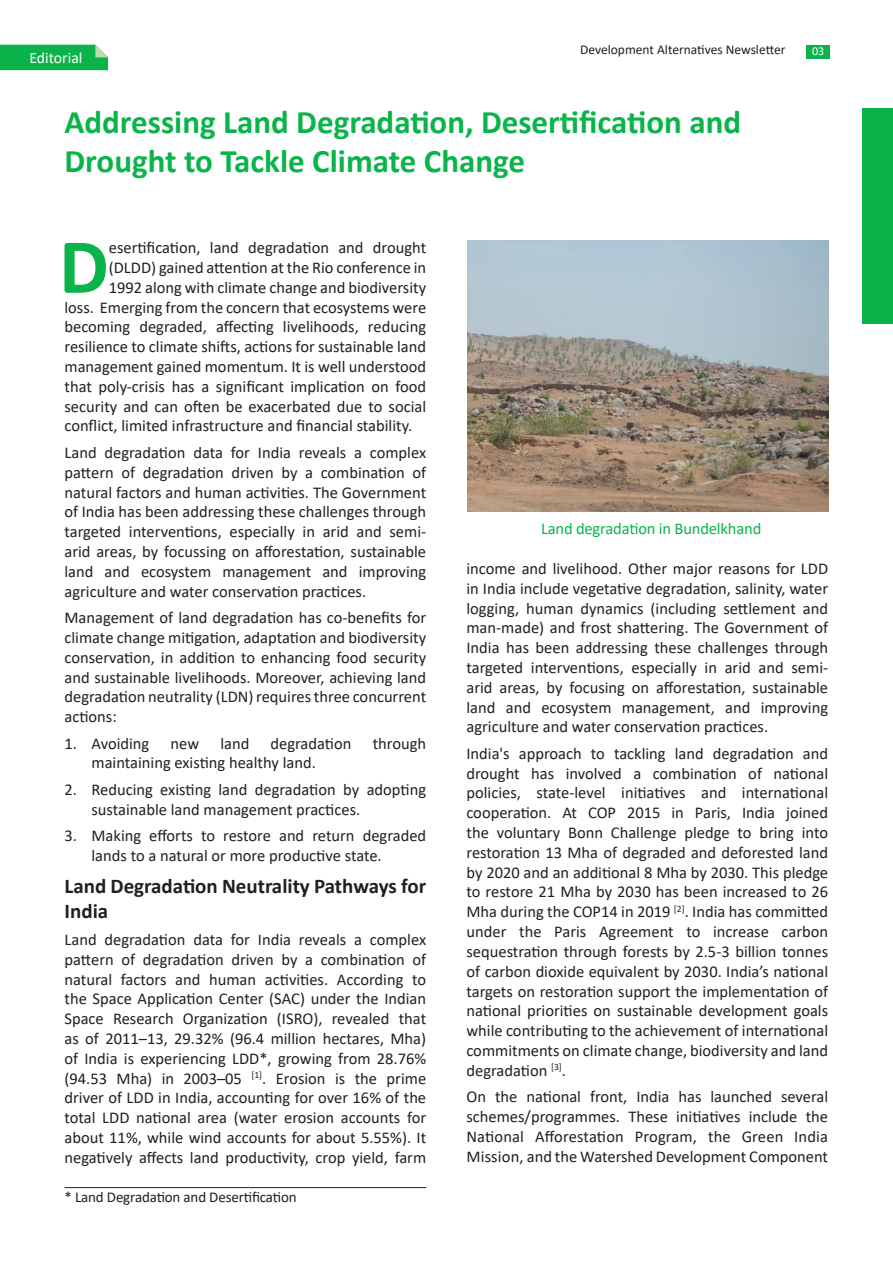
<style>
.page{position:relative;width:893px;height:1263px;background:#fff}
.page>*{position:absolute;margin:0;border:0;box-sizing:border-box;transform-origin:0 0}
.t1{font:700 78.9px "Calibri";color:#0ab44a}
.t2{font:700 33px/39.6px "Calibri";color:#0ab44a}
.t3{font:700 21px/25.2px "Calibri";color:#241f1f}
.t4{font:16.5px/19.8px "Calibri";color:#241f1f;text-align:justify}
.t5{font:16.5px "Calibri";letter-spacing:-.01em;color:#0ab44a}
.t6{font:15.75px "Calibri";color:#fff}
.t7{font:15px "Calibri";letter-spacing:-.01em;color:#241f1f}
.t8{font:13.5px "Calibri";color:#241f1f}
.t9{font:12px "Calibri";color:#fff}
</style>
<div class="page">
<div style="left:0;top:45px;width:108px;height:25px;background:#0ab44a"></div>
<div style="left:862px;top:108px;width:31px;height:215px;background:#0ab44a"></div>
<div style="left:806px;top:45px;width:23px;height:13px;background:#0ab44a"></div>
<img style="left:468px;top:241px;width:360px;height:270px">
<hr style="left:65px;top:1187px;width:361px;height:1px;background:#241f1f">
<p class="t6" style="left:29px;top:47px;width:55px">Editorial</p>
<p class="t8" style="left:580px;top:41px;width:207px">Development Alternatives Newsletter</p>
<p class="t9" style="left:812px;top:43px;width:14px">03</p>
<h2 class="t2" style="left:65px;top:102px;width:678px">Addressing Land Degradation, Desertification and<br>Drought to Tackle Climate Change</h2>
<h1 class="t1" style="left:59px;top:211px;width:51px">D</h1>
<p class="t4" style="left:109px;top:237px;width:319px">esertification, land degradation and drought</p>
<p class="t4" style="left:109px;top:257px;width:319px">(DLDD) gained attention at the Rio conference in</p>
<p class="t4" style="left:109px;top:277px;width:319px">1992 along with climate change and biodiversity</p>
<p class="t4" style="left:65px;top:297px;width:363px">loss. Emerging from the concern that ecosystems were</p>
<p class="t4" style="left:65px;top:317px;width:363px">becoming degraded, affecting livelihoods, reducing</p>
<p class="t4" style="left:65px;top:336px;width:363px">resilience to climate shifts, actions for sustainable land</p>
<p class="t4" style="left:65px;top:356px;width:363px">management gained momentum. It is well understood</p>
<p class="t4" style="left:65px;top:376px;width:363px">that poly-crisis has a significant implication on food</p>
<p class="t4" style="left:65px;top:396px;width:363px">security and can often be exacerbated due to social</p>
<p class="t4" style="left:65px;top:416px;width:349px">conflict, limited infrastructure and financial stability.</p>
<p class="t4" style="left:65px;top:442px;width:363px">Land degradation data for India reveals a complex pattern of degradation driven by a combination of natural factors and human activities. The Government of India has been addressing these challenges through targeted interventions, especially in arid and semi&shy;arid areas, by focussing on afforestation, sustainable land and ecosystem management and improving agriculture and water conservation practices.</p>
<p class="t4" style="left:65px;top:607px;width:363px">Management of land degradation has co-benefits for climate change mitigation, adaptation and biodiversity conservation, in addition to enhancing food security and sustainable livelihoods. Moreover, achieving land degradation neutrality (LDN) requires three concurrent actions:</p>
<p class="t4" style="left:65px;top:733px;width:86px">1. Avoiding</p>
<p class="t4" style="left:171px;top:733px;width:30px">new</p>
<p class="t4" style="left:220px;top:733px;width:31px">land</p>
<p class="t4" style="left:271px;top:733px;width:82px">degradation</p>
<p class="t4" style="left:373px;top:733px;width:55px">through</p>
<p class="t4" style="left:92px;top:753px;width:226px">maintaining existing healthy land.</p>
<p class="t4" style="left:92px;top:779px;width:336px;text-indent:-27px">2. Reducing existing land degradation by adopting sustainable land management practices.</p>
<p class="t4" style="left:92px;top:826px;width:336px;text-indent:-27px">3. Making efforts to restore and return degraded lands to a natural or more productive state.</p>
<p class="t3" style="left:65px;top:873px;width:363px">Land Degradation Neutrality Pathways for<br>India</p>
<p class="t4" style="left:65px;top:929px;width:363px">Land degradation data for India reveals a complex pattern of degradation driven by a combination of natural factors and human activities. According to the Space Application Center (SAC) under the Indian Space Research Organization (ISRO), revealed that as of 2011–13, 29.32% (96.4 million hectares, Mha) of India is experiencing LDD*, growing from 28.76% (94.53 Mha) in 2003–05 <sup>[1]</sup>. Erosion is the prime driver of LDD in India, accounting for over 16% of the total LDD national area (water erosion accounts for about 11%, while wind accounts for about 5.55%). It negatively affects land productivity, crop yield, farm</p>
<p class="t7" style="left:65px;top:1186px;width:234px">* Land Degradation and Desertification</p>
<p class="t5" style="left:541px;top:517px;width:222px">Land degradation in Bundelkhand</p>
<p class="t4" style="left:466px;top:558px;width:363px">income and livelihood. Other major reasons for LDD in India include vegetative degradation, salinity, water logging, human dynamics (including settlement and man-made) and frost shattering. The Government of India has been addressing these challenges through targeted interventions, especially in arid and semi&shy;arid areas, by focusing on afforestation, sustainable land and ecosystem management, and improving agriculture and water conservation practices.</p>
<p class="t4" style="left:466px;top:743px;width:363px">India's approach to tackling land degradation and drought has involved a combination of national policies, state-level initiatives and international cooperation. At COP 2015 in Paris, India joined the voluntary Bonn Challenge pledge to bring into restoration 13 Mha of degraded and deforested land by 2020 and an additional 8 Mha by 2030. This pledge to restore 21 Mha by 2030 has been increased to 26<br>Mha during the COP14 in 2019 <sup>[2]</sup>. India has committed under the Paris Agreement to increase carbon sequestration through forests by 2.5-3 billion tonnes of carbon dioxide equivalent by 2030. India’s national targets on restoration support the implementation of national priorities on sustainable development goals while contributing to the achievement of international commitments on climate change, biodiversity and land degradation <sup>[3]</sup>.</p>
<p class="t4" style="left:466px;top:1086px;width:363px">On the national front, India has launched several schemes/programmes. These initiatives include the National Afforestation Program, the Green India Mission, and the Watershed Development Component</p>
</div>
